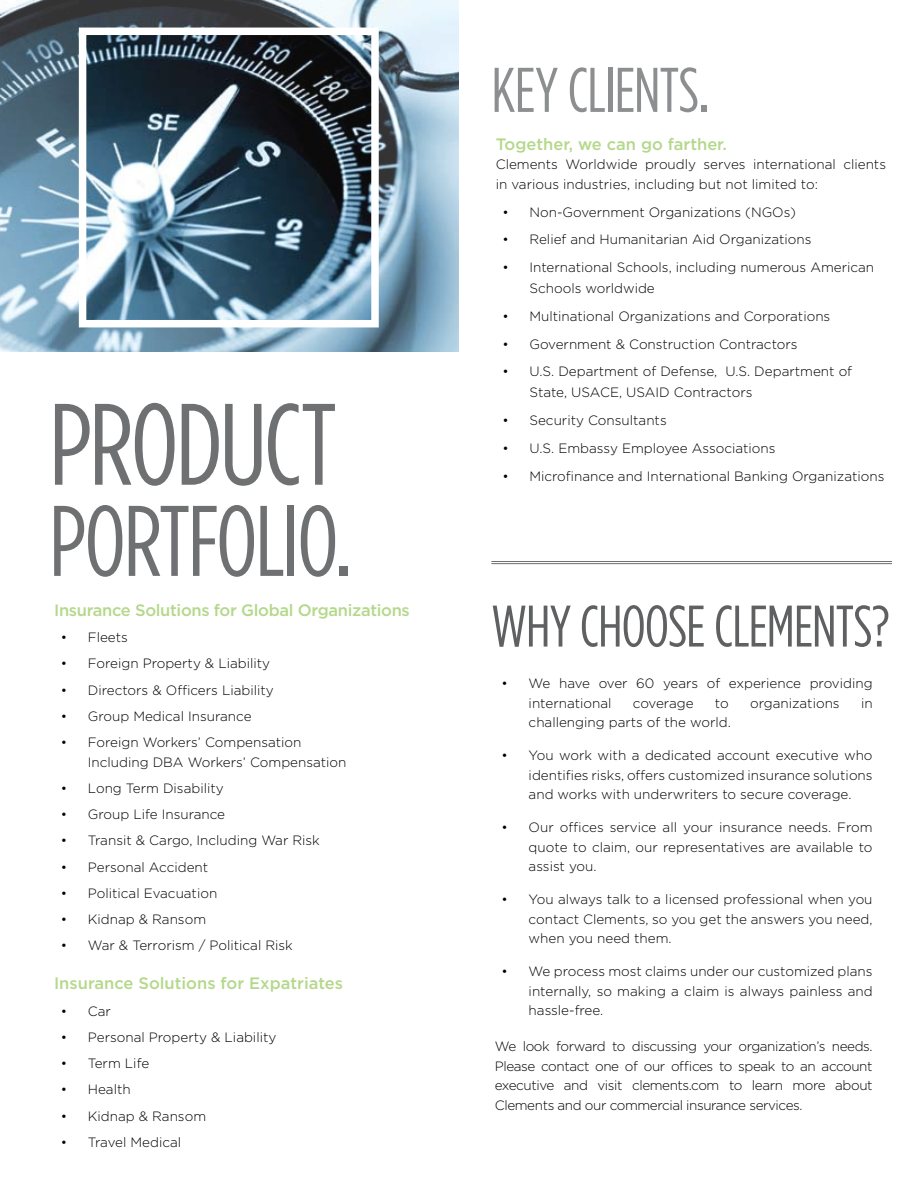
<style>
.page{position:relative;width:918px;height:1188px;background:#fff}
.page>*{position:absolute;margin:0;border:0;box-sizing:border-box;transform-origin:0 0}
.t1{font:115.5px "Gotham Condensed";color:#6e7072}
.t2{font:100.05px "Gotham Condensed";color:#6e7072}
.t3{font:63px "Gotham Condensed";letter-spacing:-.015em;color:#8c8e90}
.t4{font:58.5px "Gotham Condensed";letter-spacing:-.015em;color:#5f6062}
.t5{font:500 16.5px "Gotham";letter-spacing:-.01em;color:#b4d88b}
.t6{font:300 13.5px/19.5px "Gotham";color:#000}
</style>
<div class="page">
<img style="left:0;top:0;width:459px;height:352px">
<img style="left:88px;top:37px;width:282px;height:281px">
<div style="left:79px;top:28px;width:300px;height:299px;border:8px solid #fff"></div>
<hr style="left:491px;top:561px;width:401px;height:1px;background:#6d6e71">
<hr style="left:491px;top:563px;width:401px;height:1px;background:#6d6e71">
<h1 class="t1" style="left:49px;top:378px;width:82px">PRODUCT</h1>
<h2 class="t2" style="left:49px;top:484px;width:304px">PORTFOLIO.</h2>
<p class="t5" style="left:54px;top:599px;width:357px">Insurance Solutions for Global Organizations</p>
<p class="t6" style="left:61px;top:627px;width:69px">• Fleets</p>
<p class="t6" style="left:61px;top:653px;width:211px">• Foreign Property &amp; Liability</p>
<p class="t6" style="left:61px;top:680px;width:214px">• Directors &amp; Officers Liability</p>
<p class="t6" style="left:61px;top:706px;width:192px">• Group Medical Insurance</p>
<p class="t6" style="left:88px;top:732px;width:260px;text-indent:-27px">• Foreign Workers’ Compensation<br>Including DBA Workers’ Compensation</p>
<p class="t6" style="left:61px;top:778px;width:164px">• Long Term Disability</p>
<p class="t6" style="left:61px;top:804px;width:166px">• Group Life Insurance</p>
<p class="t6" style="left:61px;top:830px;width:261px">• Transit &amp; Cargo, Including War Risk</p>
<p class="t6" style="left:61px;top:857px;width:149px">• Personal Accident</p>
<p class="t6" style="left:61px;top:883px;width:158px">• Political Evacuation</p>
<p class="t6" style="left:61px;top:909px;width:147px">• Kidnap &amp; Ransom</p>
<p class="t6" style="left:61px;top:935px;width:233px">• War &amp; Terrorism / Political Risk</p>
<p class="t5" style="left:54px;top:973px;width:291px">Insurance Solutions for Expatriates</p>
<p class="t6" style="left:61px;top:1001px;width:52px">• Car</p>
<p class="t6" style="left:61px;top:1027px;width:217px">• Personal Property &amp; Liability</p>
<p class="t6" style="left:61px;top:1053px;width:90px">• Term Life</p>
<p class="t6" style="left:61px;top:1079px;width:71px">• Health</p>
<p class="t6" style="left:61px;top:1106px;width:147px">• Kidnap &amp; Ransom</p>
<p class="t6" style="left:61px;top:1132px;width:122px">• Travel Medical</p>
<h3 class="t3" style="left:491px;top:54px;width:219px">KEY CLIENTS.</h3>
<p class="t5" style="left:496px;top:133px;width:233px">Together, we can go farther.</p>
<p class="t6" style="left:496px;top:154px;width:392px">Clements Worldwide proudly serves international clients in various industries, including but not limited to:</p>
<p class="t6" style="left:502px;top:202px;width:295px">• Non-Government Organizations (NGOs)</p>
<p class="t6" style="left:502px;top:229px;width:311px">• Relief and Humanitarian Aid Organizations</p>
<p class="t6" style="left:529px;top:256px;width:346px;line-height:21px;text-indent:-27px">• International Schools, including numerous American<br>Schools worldwide</p>
<p class="t6" style="left:502px;top:306px;width:329px">• Multinational Organizations and Corporations</p>
<p class="t6" style="left:502px;top:334px;width:297px">• Government &amp; Construction Contractors</p>
<p class="t6" style="left:529px;top:361px;width:324px;line-height:21px;text-indent:-27px">• U.S. Department of Defense, U.S. Department of<br>State, USACE, USAID Contractors</p>
<p class="t6" style="left:502px;top:410px;width:166px">• Security Consultants</p>
<p class="t6" style="left:502px;top:438px;width:275px">• U.S. Embassy Employee Associations</p>
<p class="t6" style="left:502px;top:466px;width:384px">• Microfinance and International Banking Organizations</p>
<h3 class="t4" style="left:491px;top:593px;width:400px">WHY CHOOSE CLEMENTS?</h3>
<p class="t6" style="left:529px;top:673px;width:345px;text-indent:-27px">• We have over 60 years of experience providing international</p>
<p class="t6" style="left:633px;top:693px;width:62px">coverage</p>
<p class="t6" style="left:715px;top:693px;width:15px">to</p>
<p class="t6" style="left:750px;top:693px;width:91px">organizations</p>
<p class="t6" style="left:861px;top:693px;width:13px">in</p>
<p class="t6" style="left:529px;top:712px;width:204px">challenging parts of the world.</p>
<p class="t6" style="left:529px;top:745px;width:345px;text-align:justify;text-indent:-27px">• You work with a dedicated account executive who identifies risks, offers customized insurance solutions and works with underwriters to secure coverage.</p>
<p class="t6" style="left:529px;top:817px;width:346px;text-align:justify;text-indent:-27px">• Our offices service all your insurance needs. From quote to claim, our representatives are available to assist you.</p>
<p class="t6" style="left:529px;top:889px;width:345px;text-align:justify;text-indent:-27px">• You always talk to a licensed professional when you contact Clements, so you get the answers you need, when you need them.</p>
<p class="t6" style="left:529px;top:961px;width:345px;text-align:justify;text-indent:-27px">• We process most claims under our customized plans internally, so making a claim is always painless and hassle-free.</p>
<p class="t6" style="left:495px;top:1036px;width:379px;text-align:justify">We look forward to discussing your organization’s needs.<br>Please contact one of our offices to speak to an account executive and visit clements.com to learn more about Clements and our commercial insurance services.</p>
</div>
